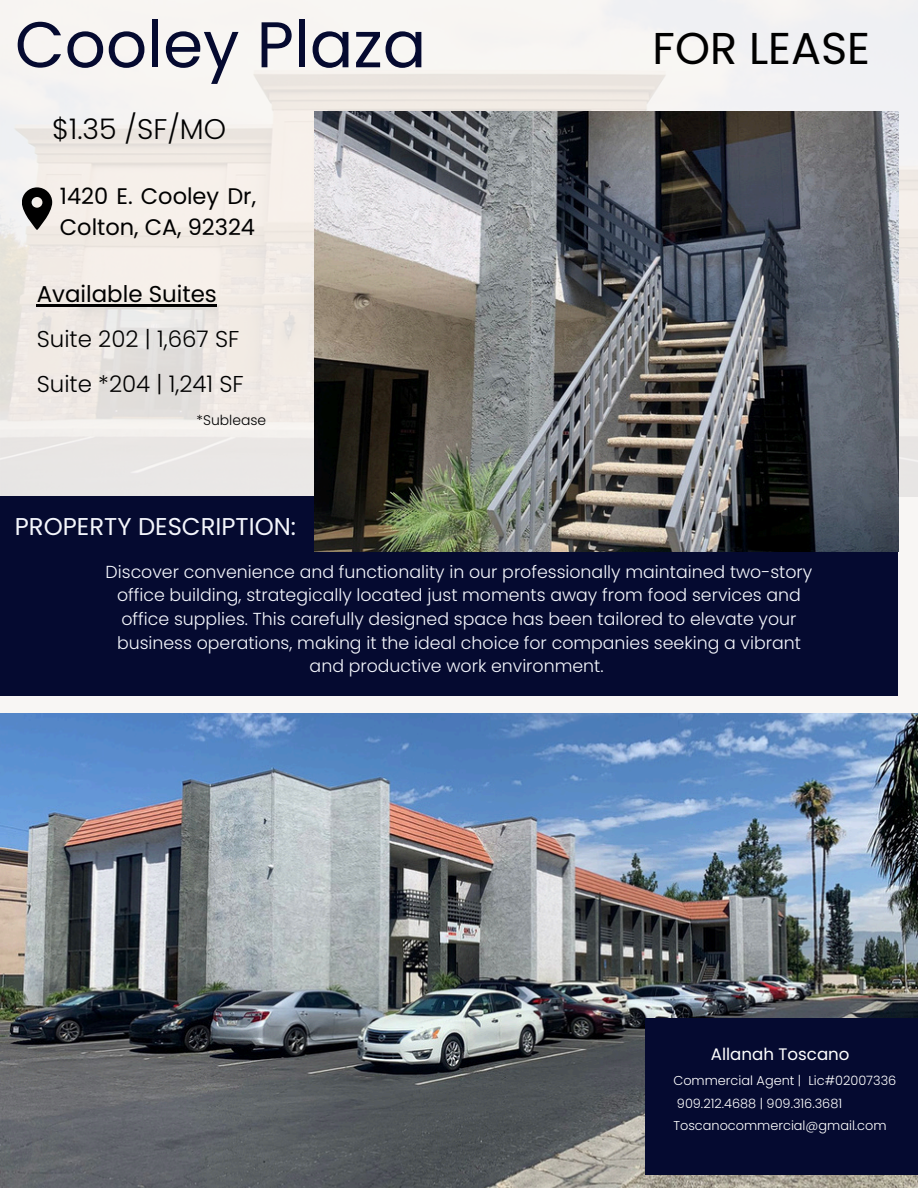
<style>
.page{position:relative;width:918px;height:1188px;background:#fff}
.page>*{position:absolute;margin:0;border:0;box-sizing:border-box;transform-origin:0 0}
.t1{font:64.5px "Poppins";color:#050a30}
.t2{font:44.55px "Poppins";color:#000}
.t3{font:300 28.35px "Poppins";color:#000}
.t4{font:24.3px "Poppins";color:#f4f6fc}
.t5{font:300 22.95px/45px "Poppins";color:#000}
.t6{font:22.5px/31.5px "Poppins";color:#000}
.t7{font:300 17.4px/23.7px "Poppins";color:#f4f6fc;text-align:center}
.t8{font:16.65px "Poppins";color:#fff}
.t9{font:300 13.95px "Poppins";color:#000}
.t10{font:300 12.9px/22.5px "Poppins";color:#fff}
.s1{font-weight:400}
</style>
<div class="page">
<img style="left:0;top:0;width:918px;height:496px">
<img style="left:0;top:713px;width:918px;height:475px">
<svg style="left:22px;top:187px;width:30px;height:43px"></svg>
<div style="left:0;top:496px;width:898px;height:200px;background:#050a30"></div>
<div style="left:646px;top:1018px;width:272px;height:156px;background:#050a30"></div>
<img style="left:314px;top:111px;width:584px;height:440px">
<hr style="left:37px;top:305px;width:180px;height:2px;background:#000">
<h4 class="t1" style="left:15px;top:0;width:413px">Cooley Plaza</h4>
<p class="t3" style="left:52px;top:109px;width:175px">$1.35 /SF/MO</p>
<p class="t6" style="left:60px;top:180px;width:198px">1420 E. Cooley Dr,<br>Colton, CA, 92324</p>
<p class="t5" style="left:37px;top:272px;width:209px"><span class="s1">Available Suites<br></span>Suite 202 | 1,667 SF<br>Suite *204 | 1,241 SF</p>
<p class="t9" style="left:197px;top:410px;width:71px">*Sublease</p>
<h6 class="t4" style="left:15px;top:509px;width:283px">PROPERTY DESCRIPTION:</h6>
<h6 class="t2" style="left:653px;top:17px;width:219px">FOR LEASE</h6>
<h3 class="t7" style="left:106px;top:560px;width:708px">Discover convenience and functionality in our professionally maintained two-story office building, strategically located just moments away from food services and office supplies. This carefully designed space has been tailored to elevate your business operations, making it the ideal choice for companies seeking a vibrant and productive work environment.</h3>
<h5 class="t8" style="left:711px;top:1042px;width:140px">Allanah Toscano</h5>
<h5 class="t10" style="left:673px;top:1070px;width:224px">Commercial Agent | Lic#02007336</h5>
<h2 class="t10" style="left:673px;top:1092px;width:215px">909.212.4688 | 909.316.3681<br>Toscanocommercial@gmail.com</h2>
</div>
